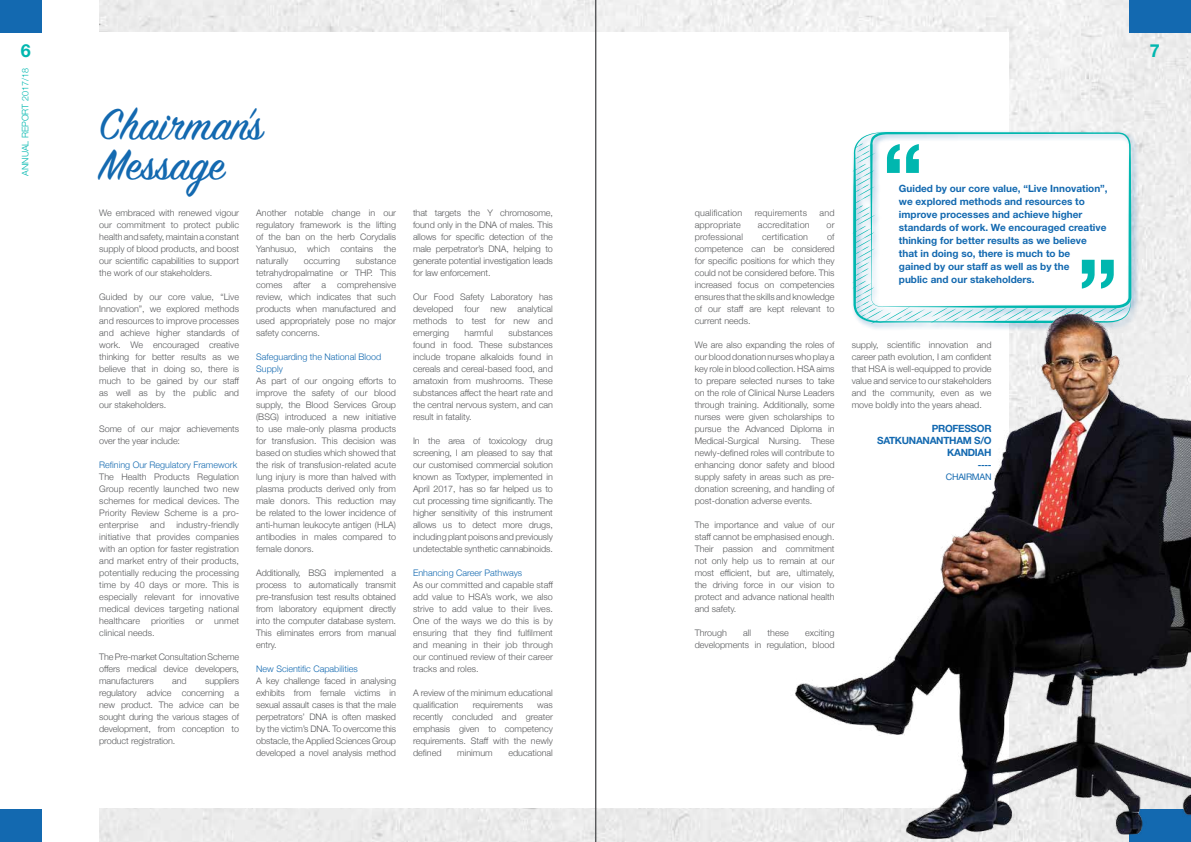
<style>
.page{position:relative;width:1191px;height:842px;background:#fff}
.page>*{position:absolute;margin:0;border:0;box-sizing:border-box;transform-origin:0 0}
.t1{font:48px/40px "Sign Painter House Script";color:#1369b0}
.t2{font:700 18px "Helvetica Neue";color:#00b7af}
.t3{font:700 10px/13px "Helvetica Neue";color:#1369b0}
.t4{font:700 10px/12px "Helvetica Neue";letter-spacing:-.03em;color:#1369b0;text-align:right}
.t5{font:300 9px/12px "Helvetica Neue";color:#58595b;text-align:justify}
.t6{font:300 9px/12px "Helvetica Neue";color:#1369b0}
.t7{font:300 9px "Helvetica Neue";letter-spacing:.02em;color:#58595b}
.t8{font:300 9px "Helvetica Neue";color:#00b7af}
.t9{font:9px "Helvetica Neue";letter-spacing:-.03em;color:#1369b0}
.t10{font:700 9px "Helvetica Neue";color:#1369b0}
</style>
<div class="page">
<img style="left:99px;top:0;width:1092px;height:842px">
<div style="left:54px;top:33px;width:954px;height:775px;background:#fff"></div>
<hr style="left:596px;top:0;width:1px;height:842px;background:#58595b">
<div style="left:0;top:0;width:41px;height:33px;background:#1369b0"></div>
<div style="left:1129px;top:0;width:62px;height:33px;background:#1369b0"></div>
<div style="left:0;top:809px;width:41px;height:33px;background:#1369b0"></div>
<hr style="left:595px;top:0;width:1px;height:842px;background:#58595b">
<div style="left:850px;top:129px;width:289px;height:203px;background:#1369b0;opacity:.5"></div>
<svg style="left:870px;top:132px;width:261px;height:156px"></svg>
<svg style="left:851px;top:143px;width:276px;height:145px"></svg>
<img style="left:790px;top:288px;width:401px;height:554px">
<h2 class="t2" style="left:21px;top:39px;width:12px">6</h2>
<p class="t8" style="left:18px;top:176px;width:109px;rotate:-90deg">ANNUAL REPORT 2017/18</p>
<h1 class="t1" style="left:99px;top:109px;width:165px">Chairman’s<br>Message</h1>
<p class="t5" style="left:99px;top:206px;width:141px">We embraced with renewed vigour our commitment to protect public health and safety, maintain a constant supply of blood products, and boost our scientific capabilities to support the work of our stakeholders.</p>
<p class="t5" style="left:99px;top:290px;width:141px">Guided by our core value, “Live Innovation”, we explored methods and resources to improve processes and achieve higher standards of work. We encouraged creative thinking for better results as we believe that in doing so, there is much to be gained by our staff as well as by the public and our stakeholders.</p>
<p class="t5" style="left:99px;top:422px;width:141px">Some of our major achievements over the year include:</p>
<p class="t6" style="left:99px;top:458px;width:139px">Refining Our Regulatory Framework</p>
<p class="t5" style="left:99px;top:470px;width:141px">The Health Products Regulation Group recently launched two new schemes for medical devices. The Priority Review Scheme is a pro&shy;enterprise</p>
<p class="t5" style="left:99px;top:518px;width:141px;text-indent:77px">industry-friendly initiative that provides companies with an option for faster registration and market entry of their products, potentially reducing the processing time by 40 days or more. This is especially relevant for innovative medical devices targeting national healthcare priorities or unmet clinical needs.</p>
<p class="t5" style="left:99px;top:650px;width:141px">The Pre-market Consultation Scheme offers medical device developers, manufacturers</p>
<p class="t5" style="left:150px;top:518px;width:16px">and</p>
<p class="t5" style="left:99px;top:674px;width:141px;text-indent:106px">suppliers regulatory advice concerning a new product. The advice can be sought during the various stages of development, from conception to product registration.</p>
<p class="t5" style="left:172px;top:674px;width:16px">and</p>
<p class="t5" style="left:256px;top:206px;width:141px">Another notable change in our regulatory framework is the lifting of the ban on the herb Corydalis Yanhusuo, which contains the naturally</p>
<p class="t5" style="left:256px;top:254px;width:141px;text-indent:100px">substance tetrahydropalmatine or THP. This comes after a comprehensive review, which indicates that such products when manufactured and used appropriately pose no major safety concerns.</p>
<p class="t6" style="left:256px;top:350px;width:127px">Safeguarding the National Blood<br>Supply</p>
<p class="t5" style="left:256px;top:374px;width:141px">As part of our ongoing efforts to improve the safety of our blood supply, the Blood Services Group (BSG) introduced a new initiative to use male-only plasma products for transfusion. This decision was based on studies which showed that the risk of transfusion-related acute lung injury is more than halved with plasma products derived only from male donors. This reduction may be related to the lower incidence of anti-human leukocyte antigen (HLA) antibodies in males compared to female donors.</p>
<p class="t5" style="left:256px;top:566px;width:141px">Additionally, BSG implemented a process to automatically transmit pre-transfusion test results obtained from laboratory equipment directly into the computer database system.<br>This eliminates errors from manual entry.</p>
<p class="t6" style="left:256px;top:662px;width:103px">New Scientific Capabilities</p>
<p class="t5" style="left:256px;top:674px;width:141px">A key challenge faced in analysing exhibits from female victims in sexual assault cases is that the male perpetrators’ DNA is often masked by the victim’s DNA. To overcome this obstacle, the Applied Sciences Group developed a novel analysis method</p>
<p class="t5" style="left:304px;top:254px;width:38px">occurring</p>
<p class="t5" style="left:413px;top:206px;width:141px">that targets the Y chromosome, found only in the DNA of males. This allows for specific detection of the male perpetrator’s DNA, helping to generate potential investigation leads for law enforcement.</p>
<p class="t5" style="left:413px;top:290px;width:141px">Our Food Safety Laboratory has developed four new analytical methods to test for new and emerging</p>
<p class="t5" style="left:413px;top:326px;width:141px;text-indent:95px">substances found in food. These substances include tropane alkaloids found in cereals and cereal-based food, and amatoxin from mushrooms. These substances affect the heart rate and the central nervous system, and can result in fatality.</p>
<p class="t5" style="left:413px;top:434px;width:141px">In the area of toxicology drug screening, I am pleased to say that our customised commercial solution known as Toxtyper, implemented in April 2017, has so far helped us to cut processing time significantly. The higher sensitivity of this instrument allows us to detect more drugs, including plant poisons and previously undetectable synthetic cannabinoids.</p>
<p class="t6" style="left:413px;top:566px;width:111px">Enhancing Career Pathways</p>
<p class="t5" style="left:413px;top:578px;width:141px">As our committed and capable staff add value to HSA’s work, we also strive to add value to their lives.<br>One of the ways we do this is by ensuring that they find fulfilment and meaning in their job through our continued review of their career tracks and roles.</p>
<p class="t5" style="left:413px;top:686px;width:141px">A review of the minimum educational qualification</p>
<p class="t5" style="left:464px;top:326px;width:30px">harmful</p>
<p class="t5" style="left:473px;top:698px;width:52px">requirements</p>
<p class="t5" style="left:413px;top:698px;width:141px;text-indent:124px">was recently concluded and greater emphasis given to competency requirements. Staff with the newly defined</p>
<p class="t5" style="left:457px;top:746px;width:37px">minimum</p>
<p class="t5" style="left:508px;top:746px;width:46px">educational</p>
<h2 class="t2" style="left:1150px;top:39px;width:12px">7</h2>
<p class="t7" style="left:694px;top:206px;width:49px">qualification</p>
<p class="t7" style="left:754px;top:206px;width:54px">requirements</p>
<p class="t5" style="left:819px;top:206px;width:17px">and</p>
<p class="t7" style="left:694px;top:218px;width:48px">appropriate</p>
<p class="t7" style="left:758px;top:218px;width:53px">accreditation</p>
<p class="t5" style="left:826px;top:218px;width:10px">or</p>
<p class="t7" style="left:694px;top:230px;width:50px">professional</p>
<p class="t7" style="left:762px;top:230px;width:47px">certification</p>
<p class="t5" style="left:694px;top:230px;width:141px;text-indent:132px">of competence can be considered for specific positions for which they could not be considered before. This increased focus on competencies ensures that the skills and knowledge of our staff are kept relevant to current needs.</p>
<p class="t5" style="left:694px;top:338px;width:141px">We are also expanding the roles of our blood donation nurses who play a key role in blood collection. HSA aims to prepare selected nurses to take on the role of Clinical Nurse Leaders through training. Additionally, some nurses were given scholarships to pursue the Advanced Diploma in Medical-Surgical Nursing. These newly-defined roles will contribute to enhancing donor safety and blood supply safety in areas such as pre&shy;donation screening, and handling of post-donation adverse events.</p>
<p class="t5" style="left:694px;top:518px;width:141px">The importance and value of our staff cannot be emphasised enough.<br>Their passion and commitment not only help us to remain at our most efficient, but are, ultimately, the driving force in our vision to protect and advance national health and safety.</p>
<p class="t5" style="left:694px;top:626px;width:34px">Through</p>
<p class="t5" style="left:743px;top:626px;width:10px">all</p>
<p class="t5" style="left:767px;top:626px;width:23px">these</p>
<p class="t5" style="left:694px;top:626px;width:141px;text-align:right">exciting<br>developments in regulation, blood</p>
<p class="t3" style="left:899px;top:182px;width:210px">Guided by our core value, “Live Innovation”, we explored methods and resources to improve processes and achieve higher standards of work. We encouraged creative thinking for better results as we believe that in doing so, there is much to be<br>gained by our staff as well as by the<br>public and our stakeholders.</p>
<p class="t5" style="left:851px;top:338px;width:141px">supply, scientific innovation and career path evolution, I am confident that HSA is well-equipped to provide value and service to our stakeholders and the community, even as we move boldly into the years ahead.</p>
<p class="t4" style="left:877px;top:422px;width:116px">PROFESSOR<br>SATKUNANANTHAM S/O<br>KANDIAH</p>
<p class="t10" style="left:977px;top:459px;width:15px">----</p>
<p class="t9" style="left:946px;top:470px;width:47px">CHAIRMAN</p>
</div>
